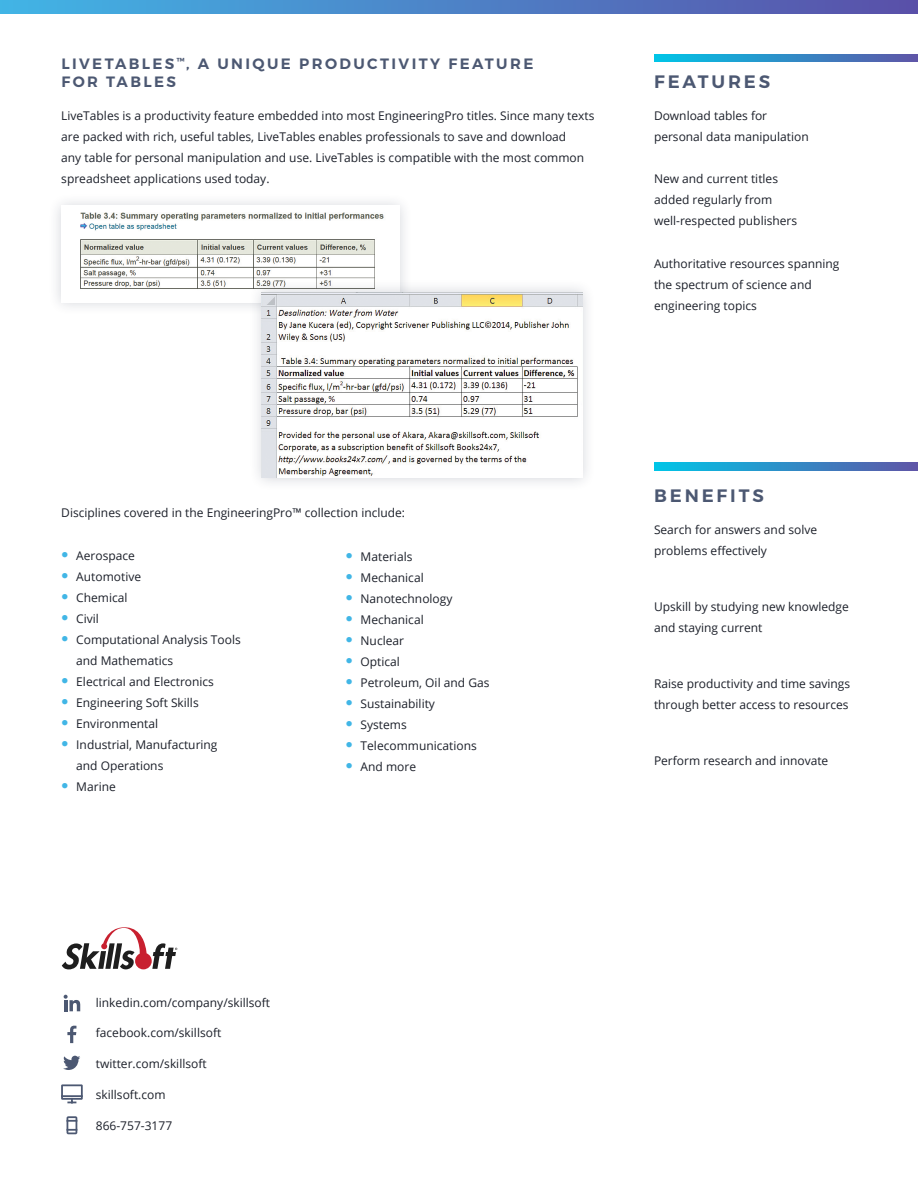
<style>
.page{position:relative;width:918px;height:1188px;background:#fff}
.page>*{position:absolute;margin:0;border:0;box-sizing:border-box;transform-origin:0 0}
.t1{font:600 18px "Montserrat";letter-spacing:.16em;color:#4c5872}
.t2{font:600 15px/18px "Montserrat";letter-spacing:.16em;color:#4c5872}
.t3{font:12px/21px "Open Sans";color:#1c202a}
.s1{font-family:"Helvetica Neue LT Std";font-weight:300;font-size:15px;color:#41b6e6}
</style>
<div class="page">
<svg style="left:0;top:0;width:918px;height:14px;background:#4d82c6"></svg>
<svg style="left:62px;top:927px;width:115px;height:42px"></svg>
<svg style="left:63px;top:1056px;width:17px;height:14px"></svg>
<svg style="left:61px;top:1084px;width:22px;height:19px"></svg>
<svg style="left:67px;top:1116px;width:10px;height:18px"></svg>
<svg style="left:67px;top:1026px;width:9px;height:17px"></svg>
<svg style="left:64px;top:995px;width:16px;height:16px"></svg>
<svg style="left:654px;top:54px;width:264px;height:8px;background:#2f8dc7"></svg>
<svg style="left:654px;top:463px;width:264px;height:7px;background:#2f8dc7"></svg>
<div style="left:48px;top:193px;width:365px;height:123px;background:#1f2a44;opacity:.19"></div>
<img style="left:80px;top:212px;width:304px;height:77px">
<div style="left:248px;top:279px;width:348px;height:212px;background:#1f2a44;opacity:.19"></div>
<img style="left:262px;top:292px;width:320px;height:186px">
<p class="t2" style="left:61px;top:54px;width:474px">LIVETABLES<sup>™</sup>, A UNIQUE PRODUCTIVITY FEATURE<br>FOR TABLES</p>
<p class="t3" style="left:61px;top:104px;width:535px">LiveTables is a productivity feature embedded into most EngineeringPro titles. Since many texts are packed with rich, useful tables, LiveTables enables professionals to save and download<br>any table for personal manipulation and use. LiveTables is compatible with the most common spreadsheet applications used today.</p>
<h1 class="t1" style="left:654px;top:70px;width:118px">FEATURES</h1>
<p class="t3" style="left:654px;top:105px;width:156px">Download tables for personal data manipulation</p>
<p class="t3" style="left:654px;top:168px;width:145px">New and current titles added regularly from well-respected publishers</p>
<p class="t3" style="left:654px;top:253px;width:187px">Authoritative resources spanning the spectrum of science and engineering topics</p>
<p class="t3" style="left:61px;top:502px;width:345px">Disciplines covered in the EngineeringPro™ collection include:</p>
<p class="t3" style="left:61px;top:545px;width:75px"><span class="s1">•</span> Aerospace</p>
<p class="t3" style="left:61px;top:566px;width:81px"><span class="s1">•</span> Automotive</p>
<p class="t3" style="left:61px;top:587px;width:68px"><span class="s1">•</span> Chemical</p>
<p class="t3" style="left:61px;top:608px;width:39px"><span class="s1">•</span> Civil</p>
<p class="t3" style="left:76px;top:629px;width:166px;text-indent:-15px"><span class="s1">•</span> Computational Analysis Tools and Mathematics</p>
<p class="t3" style="left:61px;top:671px;width:154px"><span class="s1">•</span> Electrical and Electronics</p>
<p class="t3" style="left:61px;top:692px;width:139px"><span class="s1">•</span> Engineering Soft Skills</p>
<p class="t3" style="left:61px;top:713px;width:98px"><span class="s1">•</span> Environmental</p>
<p class="t3" style="left:76px;top:734px;width:143px;text-indent:-15px"><span class="s1">•</span> Industrial, Manufacturing and Operations</p>
<p class="t3" style="left:61px;top:776px;width:56px"><span class="s1">•</span> Marine</p>
<p class="t3" style="left:346px;top:546px;width:68px"><span class="s1">•</span> Materials</p>
<p class="t3" style="left:346px;top:567px;width:80px"><span class="s1">•</span> Mechanical</p>
<p class="t3" style="left:346px;top:588px;width:108px"><span class="s1">•</span> Nanotechnology</p>
<p class="t3" style="left:346px;top:609px;width:80px"><span class="s1">•</span> Mechanical</p>
<p class="t3" style="left:346px;top:630px;width:60px"><span class="s1">•</span> Nuclear</p>
<p class="t3" style="left:346px;top:651px;width:56px"><span class="s1">•</span> Optical</p>
<p class="t3" style="left:346px;top:672px;width:145px"><span class="s1">•</span> Petroleum, Oil and Gas</p>
<p class="t3" style="left:346px;top:693px;width:91px"><span class="s1">•</span> Sustainability</p>
<p class="t3" style="left:346px;top:714px;width:63px"><span class="s1">•</span> Systems</p>
<p class="t3" style="left:346px;top:735px;width:133px"><span class="s1">•</span> Telecommunications</p>
<p class="t3" style="left:346px;top:756px;width:72px"><span class="s1">•</span> And more</p>
<h1 class="t1" style="left:654px;top:485px;width:111px">BENEFITS</h1>
<p class="t3" style="left:654px;top:519px;width:165px">Search for answers and solve problems effectively</p>
<p class="t3" style="left:654px;top:596px;width:196px">Upskill by studying new knowledge and staying current</p>
<p class="t3" style="left:654px;top:673px;width:198px">Raise productivity and time savings through better access to resources</p>
<p class="t3" style="left:654px;top:750px;width:176px">Perform research and innovate</p>
<p class="t3" style="left:96px;top:991px;width:176px">linkedin.com/company/skillsoft</p>
<p class="t3" style="left:96px;top:1022px;width:127px">facebook.com/skillsoft</p>
<p class="t3" style="left:96px;top:1053px;width:112px">twitter.com/skillsoft</p>
<p class="t3" style="left:96px;top:1084px;width:71px">skillsoft.com</p>
<p class="t3" style="left:96px;top:1114px;width:78px">866-757-3177</p>
</div>
